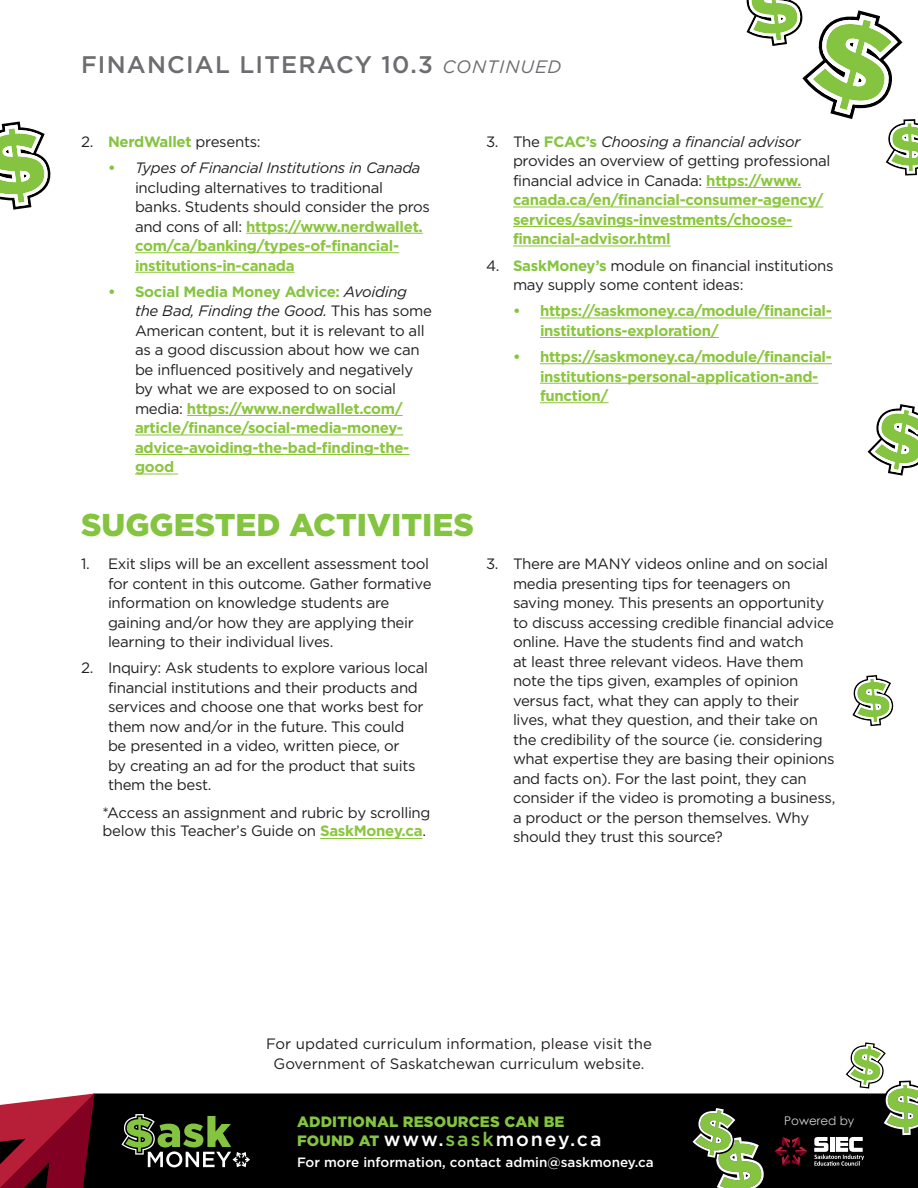
<style>
.page{position:relative;width:918px;height:1188px;background:#fff}
.page>*{position:absolute;margin:0;border:0;box-sizing:border-box;transform-origin:0 0}
.t1{font:900 31.5px "Gotham";color:#84c440}
.t2{font:500 24px "Gotham";letter-spacing:.05em;color:#6c6d70}
.t3{font:500 19.5px "Gotham";letter-spacing:.1em;color:#fff}
.t4{font:15px/19.5px "Gotham";letter-spacing:-.02em;color:#231f20}
.t5{font:700 15px/19.5px "Gotham";letter-spacing:-.02em;color:#8bc63e}
.t6{font:15px/19.5px "Gotham";color:#231f20;text-align:center}
.t7{font:900 15px "Gotham";letter-spacing:.01em;color:#84c440}
.t8{font:500 13.5px "Gotham";color:#fff}
.t9{font:12px "Century Gothic";color:#d1d2d4}
.s1{font-weight:400;font-style:italic;font-size:18px}
.s2{font-weight:700;color:#84c440}
.s3{font-style:italic}
.s4{font-weight:700;color:#8bc63e}
.s5{font-weight:400;color:#231f20}
.s6{color:#84c440}
.s7{font-weight:400;font-style:italic;color:#231f20}
.s8{font-weight:900;font-size:15px;color:#84c440}
</style>
<div class="page">
<div style="left:94px;top:1094px;width:824px;height:94px;background:#000001"></div>
<svg style="left:0;top:1094px;width:94px;height:94px;background:#8f1b34"></svg>
<svg style="left:774px;top:1137px;width:33px;height:29px"></svg>
<svg style="left:690px;top:1106px;width:77px;height:82px;background:#4e613a"></svg>
<svg style="left:814px;top:1042px;width:104px;height:124px"></svg>
<svg style="left:746px;top:0;width:172px;height:175px"></svg>
<svg style="left:0;top:122px;width:51px;height:88px"></svg>
<svg style="left:868px;top:404px;width:50px;height:72px"></svg>
<svg style="left:852px;top:675px;width:42px;height:51px"></svg>
<svg style="left:122px;top:1114px;width:128px;height:53px;background:#3e4e2e"></svg>
<hr style="left:246px;top:233px;width:177px;height:1px;background:#8bc63e">
<hr style="left:135px;top:252px;width:264px;height:1px;background:#8bc63e">
<hr style="left:135px;top:272px;width:160px;height:1px;background:#8bc63e">
<hr style="left:187px;top:415px;width:216px;height:1px;background:#8bc63e">
<hr style="left:135px;top:435px;width:268px;height:1px;background:#8bc63e">
<hr style="left:135px;top:454px;width:274px;height:1px;background:#8bc63e">
<hr style="left:135px;top:474px;width:43px;height:1px;background:#8bc63e">
<hr style="left:706px;top:187px;width:95px;height:1px;background:#8bc63e">
<hr style="left:513px;top:207px;width:310px;height:1px;background:#8bc63e">
<hr style="left:513px;top:226px;width:279px;height:1px;background:#8bc63e">
<hr style="left:513px;top:246px;width:158px;height:1px;background:#8bc63e">
<hr style="left:540px;top:318px;width:292px;height:1px;background:#8bc63e">
<hr style="left:540px;top:337px;width:179px;height:1px;background:#8bc63e">
<hr style="left:540px;top:363px;width:292px;height:1px;background:#8bc63e">
<hr style="left:540px;top:383px;width:278px;height:1px;background:#8bc63e">
<hr style="left:540px;top:402px;width:69px;height:1px;background:#8bc63e">
<hr style="left:320px;top:838px;width:103px;height:1px;background:#8bc63e">
<h2 class="t2" style="left:81px;top:49px;width:482px">FINANCIAL LITERACY 10.3 <span class="s1">CONTINUED</span></h2>
<p class="t4" style="left:81px;top:132px;width:181px">2. <span class="s2">NerdWallet</span> presents:</p>
<p class="t4" style="left:135px;top:158px;width:296px;text-indent:-27px"><span class="s2">•</span> <span class="s3">Types of Financial Institutions in Canada </span>including alternatives to traditional banks. Students should consider the pros and cons of all: <span class="s4">https://www.nerdwallet. com/ca/banking/types-of-financial&shy;institutions-in-canada</span></p>
<p class="t4" style="left:135px;top:282px;width:299px;text-indent:-27px"><span class="s2">• Social Media Money Advice:</span> <span class="s3">Avoiding the Bad, Finding the Good.</span> This has some American content, but it is relevant to all as a good discussion about how we can be influenced positively and negatively by what we are exposed to on social media: <span class="s4">https://www.nerdwallet.com/ article/finance/social-media-money&shy;advice-avoiding-the-bad-finding-the&shy;good</span></p>
<p class="t5" style="left:513px;top:132px;width:319px;text-indent:-27px"><span class="s5">3. The</span> <span class="s6">FCAC’s</span> <span class="s7">Choosing a financial advisor </span><span class="s5">provides an overview of getting professional financial advice in Canada:</span> https://www. canada.ca/en/financial-consumer-agency/ services/savings-investments/choose&shy;financial-advisor.html</p>
<p class="t4" style="left:513px;top:255px;width:322px;text-indent:-27px">4. <span class="s2">SaskMoney’s</span> module on financial institutions may supply some content ideas:</p>
<p class="t5" style="left:540px;top:301px;width:294px;text-indent:-27px"><span class="s6">•</span> https://saskmoney.ca/module/financial&shy;institutions-exploration/</p>
<p class="t5" style="left:540px;top:347px;width:294px;text-indent:-27px"><span class="s6">•</span> https://saskmoney.ca/module/financial&shy;institutions-personal-application-and&shy;function/</p>
<h1 class="t1" style="left:81px;top:503px;width:394px">SUGGESTED ACTIVITIES</h1>
<p class="t4" style="left:108px;top:554px;width:325px;text-indent:-27px">1. Exit slips will be an excellent assessment tool for content in this outcome. Gather formative information on knowledge students are gaining and/or how they are applying their learning to their individual lives.</p>
<p class="t4" style="left:108px;top:658px;width:322px;text-indent:-27px">2. Inquiry: Ask students to explore various local financial institutions and their products and services and choose one that works best for them now and/or in the future. This could<br>be presented in a video, written piece, or<br>by creating an ad for the product that suits them the best.</p>
<p class="t4" style="left:102px;top:804px;width:330px;line-height:18px">*Access an assignment and rubric by scrolling below this Teacher’s Guide on <span class="s4">SaskMoney.ca</span>.</p>
<p class="t4" style="left:513px;top:554px;width:324px;text-indent:-27px">3. There are MANY videos online and on social media presenting tips for teenagers on saving money. This presents an opportunity to discuss accessing credible financial advice online. Have the students find and watch<br>at least three relevant videos. Have them note the tips given, examples of opinion versus fact, what they can apply to their lives, what they question, and their take on the credibility of the source (ie. considering what expertise they are basing their opinions and facts on). For the last point, they can consider if the video is promoting a business, a product or the person themselves. Why should they trust this source?</p>
<p class="t6" style="left:266px;top:1034px;width:387px">For updated curriculum information, please visit the<br>Government of Saskatchewan curriculum website.</p>
<p class="t7" style="left:297px;top:1111px;width:269px">ADDITIONAL RESOURCES CAN BE</p>
<p class="t9" style="left:784px;top:1112px;width:72px">Powered by</p>
<h3 class="t3" style="left:297px;top:1127px;width:306px"><span class="s8">FOUND AT</span> www.<span class="s6">sask</span>money.ca</h3>
<p class="t8" style="left:297px;top:1153px;width:358px">For more information, contact admin@saskmoney.ca</p>
</div>
